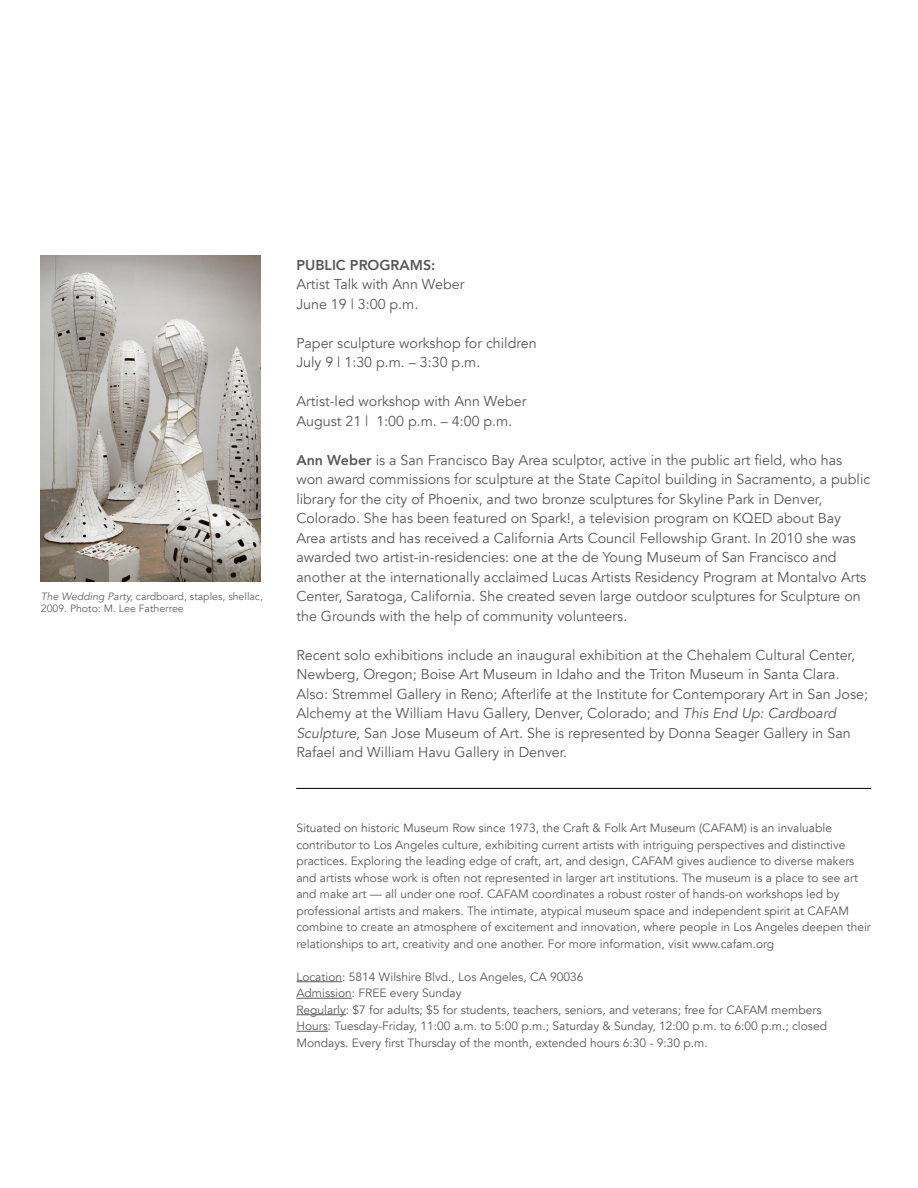
<style>
.page{position:relative;width:918px;height:1188px;background:#fff}
.page>*{position:absolute;margin:0;border:0;box-sizing:border-box;transform-origin:0 0}
.t1{font:14.25px/19.5px "Avenir";color:#57585a}
.t2{font:800 14.25px "Avenir";color:#57585a}
.t3{font:12px/16.5px "Avenir";color:#57585a}
.t4{font:10.5px/12.6px "Avenir";color:#636366}
.s1{font-style:italic}
.s2{font-weight:800}
</style>
<div class="page">
<hr style="left:296px;top:981px;width:46px;height:1px;background:#57585a">
<hr style="left:296px;top:998px;width:56px;height:1px;background:#57585a">
<hr style="left:296px;top:1014px;width:50px;height:1px;background:#57585a">
<hr style="left:296px;top:1031px;width:32px;height:1px;background:#57585a">
<img style="left:41px;top:256px;width:220px;height:326px">
<hr style="left:296px;top:788px;width:575px;height:1px;background:#000">
<p class="t4" style="left:41px;top:590px;width:224px"><span class="s1">The Wedding Party,</span> cardboard, staples, shellac,<br>2009. Photo: M. Lee Fatherree</p>
<p class="t2" style="left:296px;top:252px;width:141px">PUBLIC PROGRAMS:</p>
<p class="t1" style="left:296px;top:275px;width:170px">Artist Talk with Ann Weber<br>June 19 | 3:00 p.m.</p>
<p class="t1" style="left:296px;top:333px;width:242px">Paper sculpture workshop for children<br>July 9 | 1:30 p.m. – 3:30 p.m.</p>
<p class="t1" style="left:296px;top:392px;width:232px">Artist-led workshop with Ann Weber<br>August 21 | 1:00 p.m. – 4:00 p.m.</p>
<p class="t1" style="left:296px;top:450px;width:575px"><span class="s2">Ann Weber</span> is a San Francisco Bay Area sculptor, active in the public art field, who has won award commissions for sculpture at the State Capitol building in Sacramento, a public library for the city of Phoenix, and two bronze sculptures for Skyline Park in Denver, Colorado. She has been featured on Spark!, a television program on KQED about Bay Area artists and has received a California Arts Council Fellowship Grant. In 2010 she was awarded two artist-in-residencies: one at the de Young Museum of San Francisco and another at the internationally acclaimed Lucas Artists Residency Program at Montalvo Arts Center, Saratoga, California. She created seven large outdoor sculptures for Sculpture on the Grounds with the help of community volunteers.</p>
<p class="t1" style="left:296px;top:645px;width:573px">Recent solo exhibitions include an inaugural exhibition at the Chehalem Cultural Center, Newberg, Oregon; Boise Art Museum in Idaho and the Triton Museum in Santa Clara.<br>Also: Stremmel Gallery in Reno; Afterlife at the Institute for Contemporary Art in San Jose; Alchemy at the William Havu Gallery, Denver, Colorado; and <span class="s1">This End Up: Cardboard Sculpture</span>, San Jose Museum of Art. She is represented by Donna Seager Gallery in San Rafael and William Havu Gallery in Denver.</p>
<p class="t3" style="left:296px;top:820px;width:576px">Situated on historic Museum Row since 1973, the Craft &amp; Folk Art Museum (CAFAM) is an invaluable contributor to Los Angeles culture, exhibiting current artists with intriguing perspectives and distinctive practices. Exploring the leading edge of craft, art, and design, CAFAM gives audience to diverse makers and artists whose work is often not represented in larger art institutions. The museum is a place to see art and make art — all under one roof. CAFAM coordinates a robust roster of hands-on workshops led by professional artists and makers. The intimate, atypical museum space and independent spirit at CAFAM combine to create an atmosphere of excitement and innovation, where people in Los Angeles deepen their relationships to art, creativity and one another. For more information, visit www.cafam.org</p>
<p class="t3" style="left:296px;top:969px;width:289px">Location: 5814 Wilshire Blvd., Los Angeles, CA 90036</p>
<p class="t3" style="left:296px;top:985px;width:167px">Admission: FREE every Sunday</p>
<p class="t3" style="left:296px;top:1002px;width:527px">Regularly: $7 for adults; $5 for students, teachers, seniors, and veterans; free for CAFAM members</p>
<p class="t3" style="left:296px;top:1018px;width:532px">Hours: Tuesday-Friday, 11:00 a.m. to 5:00 p.m.; Saturday &amp; Sunday, 12:00 p.m. to 6:00 p.m.; closed<br>Mondays. Every first Thursday of the month, extended hours 6:30 - 9:30 p.m.</p>
</div>
